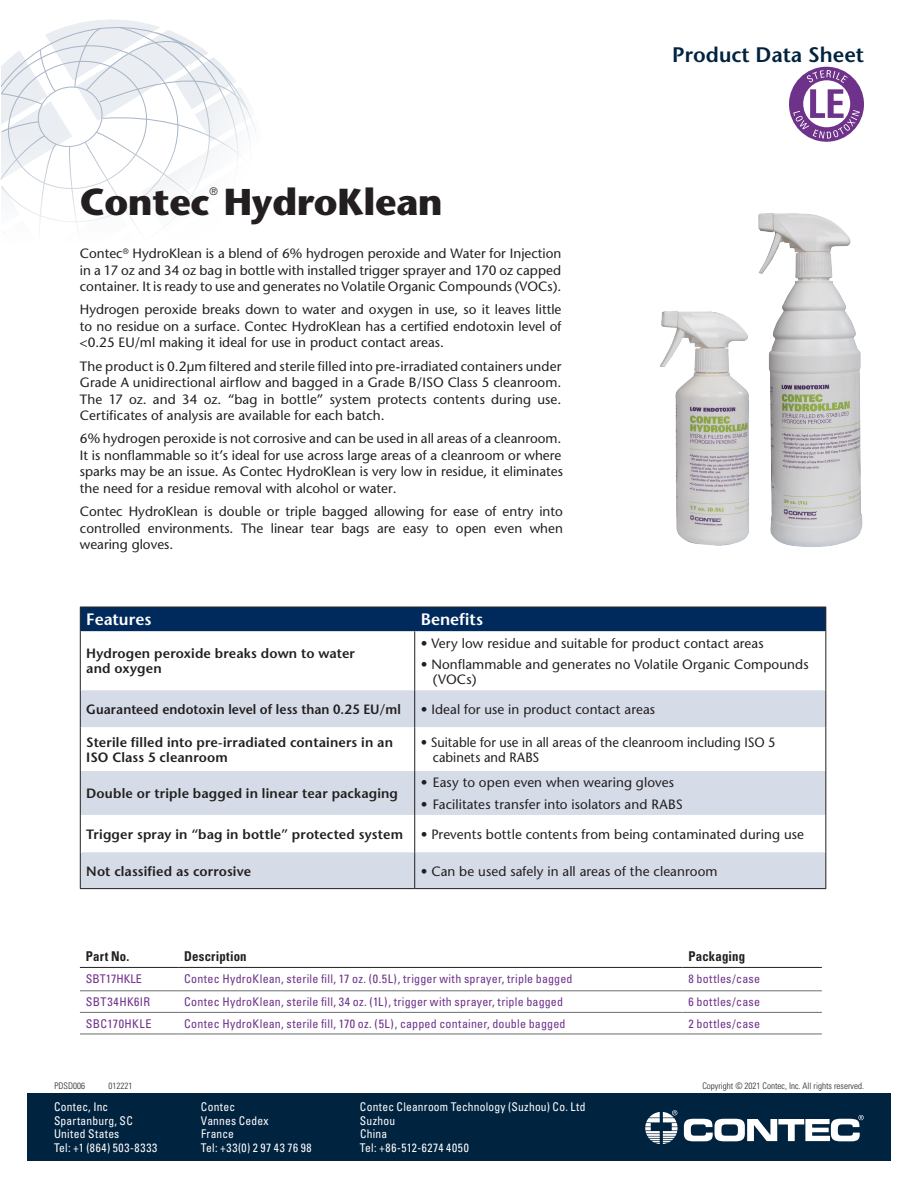
<style>
.page{position:relative;width:918px;height:1188px;background:#fff}
.page>*{position:absolute;margin:0;border:0;box-sizing:border-box;transform-origin:0 0}
.t1{font:700 37.5px "Stone Sans";letter-spacing:-.01em;color:#231f20}
.t2{font:600 21px "Stone Sans";color:#002340}
.t3{font:600 16.5px "Stone Sans";color:#fff}
.t4{font:13.5px/16.5px "Stone Sans";color:#231f20;text-align:justify}
.t5{font:600 13.5px/15px "Stone Sans";letter-spacing:.01em;color:#231f20}
.t6{font:13.5px/15px "Stone Sans";color:#231f20;scale:.96 1}
.t7{font:600 13.5px "Stone Sans";letter-spacing:.01em;color:#231f20;scale:.96 1}
.t8{font:700 condensed 13.5px "Univers";letter-spacing:.015em;color:#231f20;scale:.95 1}
.t9{font:condensed 12px "Univers";letter-spacing:.02em;color:#6e328a}
.t10{font:condensed 12px "Univers LT Std";letter-spacing:.02em;color:#fff;scale:.96 1}
.t11{font:condensed 12px "Univers LT Std";letter-spacing:.05em;color:#fff;scale:.96 1}
.t12{font:condensed 12px "Univers LT Std";letter-spacing:.065em;color:#fff;scale:.96 1}
.t13{font:condensed 12px "Univers LT Std";letter-spacing:.055em;color:#fff;scale:.96 1}
.t14{font:condensed 12px "Univers";color:#742f8b}
.t15{font:300 10.5px "Univers";color:#231f20}
.t16{font:300 condensed 9px "Univers LT Std";color:#231f20}
.t17{font:300 condensed 9px "Univers";color:#231f20}
</style>
<div class="page">
<svg style="left:0;top:19px;width:256px;height:212px"></svg>
<div style="left:27px;top:1093px;width:864px;height:68px;background:#002340"></div>
<hr style="left:80px;top:967px;width:98px;height:1px;background:#231f20">
<hr style="left:178px;top:967px;width:505px;height:1px;background:#231f20">
<hr style="left:683px;top:967px;width:139px;height:1px;background:#231f20">
<hr style="left:80px;top:990px;width:98px;height:1px;background:#6c6d70">
<hr style="left:178px;top:990px;width:505px;height:1px;background:#6c6d70">
<hr style="left:683px;top:990px;width:139px;height:1px;background:#6c6d70">
<hr style="left:80px;top:1012px;width:98px;height:1px;background:#6c6d70">
<hr style="left:178px;top:1012px;width:505px;height:1px;background:#6c6d70">
<hr style="left:683px;top:1012px;width:139px;height:1px;background:#6c6d70">
<hr style="left:80px;top:1034px;width:98px;height:1px;background:#6c6d70">
<hr style="left:178px;top:1034px;width:505px;height:1px;background:#6c6d70">
<hr style="left:683px;top:1034px;width:139px;height:1px;background:#6c6d70">
<svg style="left:684px;top:1115px;width:180px;height:26px"></svg>
<svg style="left:645px;top:1110px;width:33px;height:34px"></svg>
<svg style="left:81px;top:631px;width:744px;height:59px"></svg>
<svg style="left:81px;top:690px;width:744px;height:198px;fill:#d5dce8"></svg>
<div style="left:80px;top:607px;width:746px;height:24px;background:#00295c"></div>
<hr style="left:80px;top:631px;width:1px;height:59px;background:#231f20">
<hr style="left:414px;top:631px;width:1px;height:59px;background:#231f20">
<hr style="left:825px;top:631px;width:1px;height:59px;background:#231f20">
<hr style="left:80px;top:690px;width:1px;height:37px;background:#231f20">
<hr style="left:414px;top:690px;width:1px;height:37px;background:#231f20">
<hr style="left:825px;top:690px;width:1px;height:37px;background:#231f20">
<hr style="left:80px;top:727px;width:1px;height:44px;background:#231f20">
<hr style="left:414px;top:727px;width:1px;height:44px;background:#231f20">
<hr style="left:825px;top:727px;width:1px;height:44px;background:#231f20">
<hr style="left:80px;top:771px;width:1px;height:44px;background:#231f20">
<hr style="left:414px;top:771px;width:1px;height:44px;background:#231f20">
<hr style="left:825px;top:771px;width:1px;height:44px;background:#231f20">
<hr style="left:80px;top:815px;width:1px;height:37px;background:#231f20">
<hr style="left:414px;top:815px;width:1px;height:37px;background:#231f20">
<hr style="left:825px;top:815px;width:1px;height:37px;background:#231f20">
<hr style="left:80px;top:852px;width:1px;height:36px;background:#231f20">
<hr style="left:414px;top:852px;width:1px;height:36px;background:#231f20">
<hr style="left:825px;top:852px;width:1px;height:36px;background:#231f20">
<hr style="left:80px;top:888px;width:335px;height:1px;background:#231f20">
<hr style="left:415px;top:888px;width:411px;height:1px;background:#231f20">
<img style="left:660px;top:310px;width:63px;height:236px">
<img style="left:723px;top:213px;width:140px;height:334px">
<div style="left:789px;top:67px;width:75px;height:75px;background:#6e328a;border-radius:50%"></div>
<div style="left:803px;top:80px;width:47px;height:47px;background:#fff;border-radius:50%"></div>
<svg style="left:807px;top:70px;width:41px;height:13px"></svg>
<svg style="left:793px;top:89px;width:67px;height:50px"></svg>
<p class="t1" style="left:80px;top:179px;width:364px">Contec HydroKlean</p>
<p class="t15" style="left:210px;top:185px;width:10px">®</p>
<p class="t4" style="left:80px;top:245px;width:483px">Contec<sup>®</sup> HydroKlean is a blend of 6% hydrogen peroxide and Water for Injection in a 17 oz and 34 oz bag in bottle with installed trigger sprayer and 170 oz capped container. It is ready to use and generates no Volatile Organic Compounds (VOCs).</p>
<p class="t4" style="left:80px;top:301px;width:483px">Hydrogen peroxide breaks down to water and oxygen in use, so it leaves little to no residue on a surface. Contec HydroKlean has a certified endotoxin level of &lt;0.25 EU/ml making it ideal for use in product contact areas.</p>
<p class="t4" style="left:80px;top:358px;width:483px">The product is 0.2μm filtered and sterile filled into pre-irradiated containers under Grade A unidirectional airflow and bagged in a Grade B/ISO Class 5 cleanroom.<br>The 17 oz. and 34 oz. “bag in bottle” system protects contents during use.<br>Certificates of analysis are available for each batch.</p>
<p class="t4" style="left:80px;top:430px;width:485px">6% hydrogen peroxide is not corrosive and can be used in all areas of a cleanroom.<br>It is nonflammable so it’s ideal for use across large areas of a cleanroom or where sparks may be an issue. As Contec HydroKlean is very low in residue, it eliminates the need for a residue removal with alcohol or water.</p>
<p class="t4" style="left:80px;top:503px;width:485px">Contec HydroKlean is double or triple bagged allowing for ease of entry into controlled environments. The linear tear bags are easy to open even when wearing gloves.</p>
<p class="t2" style="left:672px;top:42px;width:193px">Product Data Sheet</p>
<p class="t3" style="left:86px;top:610px;width:67px">Features</p>
<p class="t3" style="left:421px;top:610px;width:64px">Benefits</p>
<p class="t5" style="left:86px;top:646px;width:270px">Hydrogen peroxide breaks down to water and oxygen</p>
<p class="t4" style="left:421px;top:635px;width:344px">• Very low residue and suitable for product contact areas</p>
<p class="t4" style="left:433px;top:657px;width:377px;line-height:15px;text-indent:-12px">• Nonflammable and generates no Volatile Organic Compounds (VOCs)</p>
<p class="t7" style="left:86px;top:701px;width:329px">Guaranteed endotoxin level of less than 0.25 EU/ml</p>
<p class="t4" style="left:421px;top:701px;width:236px">• Ideal for use in product contact areas</p>
<p class="t5" style="left:86px;top:734px;width:308px">Sterile filled into pre-irradiated containers in an<br>ISO Class 5 cleanroom</p>
<p class="t6" style="left:433px;top:734px;width:359px;text-indent:-12px">• Suitable for use in all areas of the cleanroom including ISO 5 cabinets and RABS</p>
<p class="t5" style="left:86px;top:786px;width:313px">Double or triple bagged in linear tear packaging</p>
<p class="t4" style="left:421px;top:774px;width:255px">• Easy to open even when wearing gloves</p>
<p class="t4" style="left:421px;top:796px;width:264px">• Facilitates transfer into isolators and RABS</p>
<p class="t5" style="left:86px;top:826px;width:318px">Trigger spray in “bag in bottle” protected system</p>
<p class="t4" style="left:421px;top:826px;width:385px">• Prevents bottle contents from being contaminated during use</p>
<p class="t5" style="left:86px;top:863px;width:166px">Not classified as corrosive</p>
<p class="t4" style="left:421px;top:863px;width:298px">• Can be used safely in all areas of the cleanroom</p>
<p class="t8" style="left:86px;top:948px;width:47px">Part No.</p>
<p class="t8" style="left:184px;top:948px;width:67px">Description</p>
<p class="t8" style="left:689px;top:948px;width:61px">Packaging</p>
<p class="t14" style="left:86px;top:971px;width:57px">SBT17HKLE</p>
<p class="t9" style="left:184px;top:971px;width:390px">Contec HydroKlean, sterile fill, 17 oz. (0.5L), trigger with sprayer, triple bagged</p>
<p class="t9" style="left:689px;top:971px;width:73px">8 bottles/case</p>
<p class="t9" style="left:86px;top:995px;width:66px">SBT34HK6IR</p>
<p class="t9" style="left:184px;top:995px;width:380px">Contec HydroKlean, sterile fill, 34 oz. (1L), trigger with sprayer, triple bagged</p>
<p class="t9" style="left:689px;top:995px;width:73px">6 bottles/case</p>
<p class="t9" style="left:86px;top:1016px;width:67px">SBC170HKLE</p>
<p class="t9" style="left:184px;top:1016px;width:383px">Contec HydroKlean, sterile fill, 170 oz. (5L), capped container, double bagged</p>
<p class="t9" style="left:689px;top:1016px;width:73px">2 bottles/case</p>
<p class="t17" style="left:55px;top:1080px;width:32px">PDSD006</p>
<p class="t17" style="left:109px;top:1080px;width:25px">012221</p>
<p class="t16" style="left:702px;top:1080px;width:163px">Copyright © 2021 Contec, Inc. All rights reserved.</p>
<p class="t10" style="left:54px;top:1100px;width:58px">Contec, Inc</p>
<p class="t10" style="left:201px;top:1100px;width:37px">Contec</p>
<p class="t10" style="left:360px;top:1100px;width:236px">Contec Cleanroom Technology (Suzhou) Co. Ltd</p>
<p class="t10" style="left:54px;top:1113px;width:84px">Spartanburg, SC</p>
<p class="t10" style="left:201px;top:1113px;width:72px">Vannes Cedex</p>
<p class="t10" style="left:360px;top:1113px;width:38px">Suzhou</p>
<p class="t10" style="left:54px;top:1127px;width:70px">United States</p>
<p class="t10" style="left:201px;top:1127px;width:36px">France</p>
<p class="t10" style="left:360px;top:1127px;width:30px">China</p>
<p class="t12" style="left:54px;top:1140px;width:109px">Tel: +1 (864) 503-8333</p>
<p class="t13" style="left:201px;top:1140px;width:117px">Tel: +33(0) 2 97 43 76 98</p>
<p class="t11" style="left:360px;top:1140px;width:115px">Tel: +86-512-6274 4050</p>
</div>
